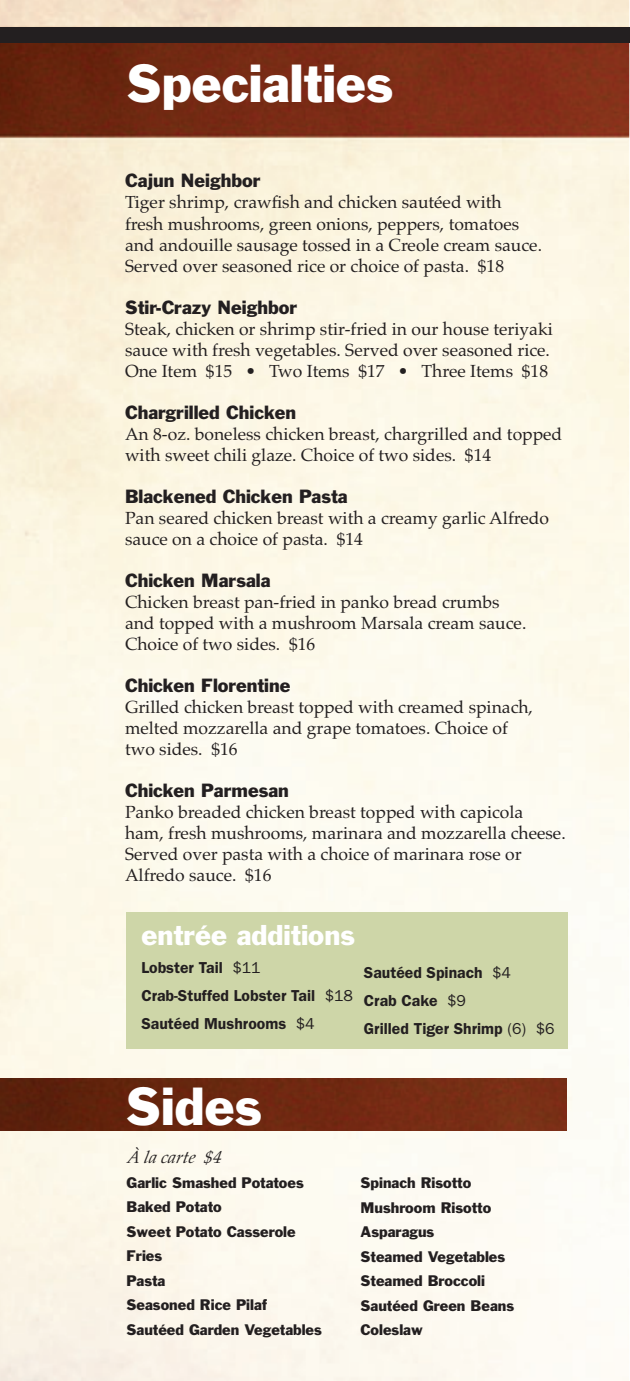
<style>
.page{position:relative;width:630px;height:1381px;background:#fff}
.page>*{position:absolute;margin:0;border:0;box-sizing:border-box;transform-origin:0 0}
.t1{font:49px "Franklin Gothic Medium S Si";color:#fff}
.t2{font:26.25px "Franklin Gothic Medium S Si";color:#fff}
.t3{font:17.5px/21px "Palatino";color:#231f20}
.t4{font:17.5px "Franklin Gothic Medium S Si";color:#231f20}
.t5{font:italic 17.5px "Palatino";color:#231f20}
.t6{font:600 15.75px/28px "Franklin Gothic S Si";color:#231f20}
.t7{font:14px/24.5px "Franklin Gothic Medium S Si";color:#231f20}
.s1{font-weight:400}
</style>
<div class="page">
<img style="left:0;top:0;width:629px;height:817px">
<img style="left:0;top:817px;width:629px;height:564px">
<div style="left:0;top:27px;width:629px;height:16px;background:#231f20"></div>
<img style="left:0;top:1078px;width:566px;height:52px">
<div style="left:126px;top:912px;width:441px;height:136px;background:#ced6a8"></div>
<h1 class="t1" style="left:126px;top:63px;width:268px">Specialties</h1>
<p class="t4" style="left:125px;top:174px;width:137px">Cajun Neighbor</p>
<p class="t3" style="left:125px;top:194px;width:418px">Tiger shrimp, crawfish and chicken sautéed with fresh mushrooms, green onions, peppers, tomatoes and andouille sausage tossed in a Creole cream sauce.<br>Served over seasoned rice or choice of pasta. $18</p>
<p class="t4" style="left:125px;top:300px;width:174px">Stir-Crazy Neighbor</p>
<p class="t3" style="left:125px;top:320px;width:429px">Steak, chicken or shrimp stir-fried in our house teriyaki sauce with fresh vegetables. Served over seasoned rice.<br>One Item $15 • Two Items $17 • Three Items $18</p>
<p class="t4" style="left:125px;top:405px;width:173px">Chargrilled Chicken</p>
<p class="t3" style="left:125px;top:425px;width:439px">An 8-oz. boneless chicken breast, chargrilled and topped with sweet chili glaze. Choice of two sides. $14</p>
<p class="t4" style="left:125px;top:489px;width:224px">Blackened Chicken Pasta</p>
<p class="t3" style="left:125px;top:509px;width:425px">Pan seared chicken breast with a creamy garlic Alfredo sauce on a choice of pasta. $14</p>
<p class="t4" style="left:125px;top:573px;width:147px">Chicken Marsala</p>
<p class="t3" style="left:125px;top:593px;width:403px">Chicken breast pan-fried in panko bread crumbs and topped with a mushroom Marsala cream sauce.<br>Choice of two sides. $16</p>
<p class="t4" style="left:125px;top:678px;width:167px">Chicken Florentine</p>
<p class="t3" style="left:125px;top:698px;width:409px">Grilled chicken breast topped with creamed spinach, melted mozzarella and grape tomatoes. Choice of two sides. $16</p>
<p class="t4" style="left:125px;top:783px;width:165px">Chicken Parmesan</p>
<p class="t3" style="left:125px;top:803px;width:442px">Panko breaded chicken breast topped with capicola ham, fresh mushrooms, marinara and mozzarella cheese.<br>Served over pasta with a choice of marinara rose or Alfredo sauce. $16</p>
<h2 class="t2" style="left:141px;top:925px;width:215px">entrée additions</h2>
<p class="t6" style="left:141px;top:955px;width:213px">Lobster Tail <span class="s1">$11<br></span>Crab-Stuffed Lobster Tail <span class="s1">$18<br></span>Sautéed Mushrooms <span class="s1">$4</span></p>
<p class="t6" style="left:364px;top:959px;width:192px">Sautéed Spinach <span class="s1">$4<br></span>Crab Cake <span class="s1">$9<br></span>Grilled Tiger Shrimp <span class="s1">(6) $6</span></p>
<h1 class="t1" style="left:126px;top:1086px;width:138px">Sides</h1>
<p class="t5" style="left:126px;top:1150px;width:99px">À la carte $4</p>
<p class="t7" style="left:126px;top:1171px;width:197px">Garlic Smashed Potatoes<br>Baked Potato<br>Sweet Potato Casserole<br>Fries<br>Pasta<br>Seasoned Rice Pilaf<br>Sautéed Garden Vegetables</p>
<p class="t7" style="left:360px;top:1171px;width:155px">Spinach Risotto<br>Mushroom Risotto<br>Asparagus<br>Steamed Vegetables<br>Steamed Broccoli<br>Sautéed Green Beans<br>Coleslaw</p>
</div>
